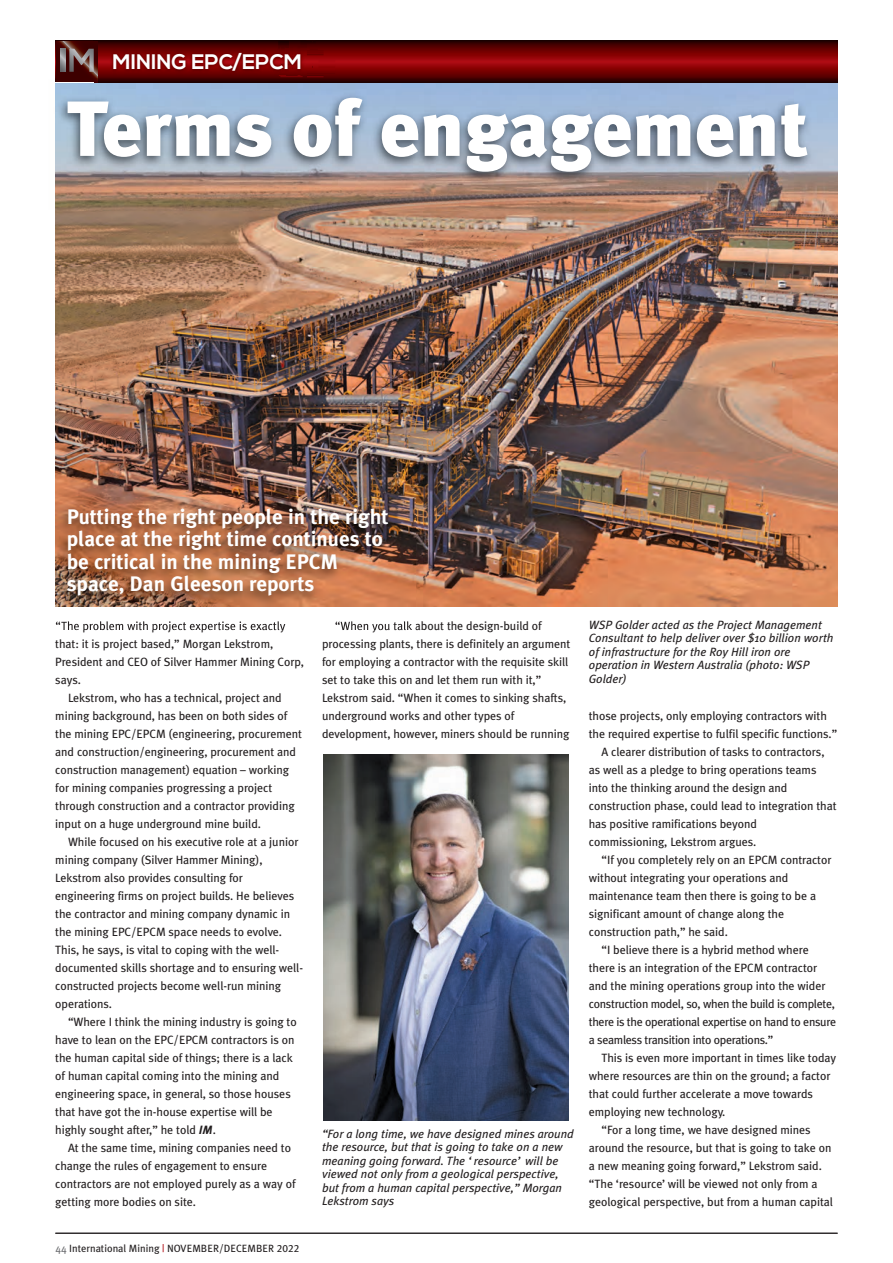
<style>
.page{position:relative;width:893px;height:1263px;background:#fff}
.page>*{position:absolute;margin:0;border:0;box-sizing:border-box;transform-origin:0 0}
.t1{font:900 78px "Meta Plus";color:#fff}
.t2{font:700 21px/22.5px "Meta Plus";color:#fff}
.t3{font:700 21px "Nexa";color:#fff}
.t4{font:12px/18px "Meta Plus";letter-spacing:-.005em;color:#231f20}
.t5{font:italic 12px/13.5px "Meta Plus";color:#231f20}
.t6{font:12px/18px "Meta Plus";letter-spacing:-.025em;color:#231f20}
.t7{font:10.5px "Meta Plus Book Caps";color:#231f20}
.s1{font-family:"Meta Plus Bold Caps";font-style:italic}
.s2{font-family:"Meta Plus";color:#6c6d70}
.s3{font-family:"Meta Plus"}
.s4{font-family:"Meta Plus";color:#b00d15}
</style>
<div class="page">
<img style="left:93px;top:40px;width:745px;height:39px">
<svg style="left:56px;top:41px;width:42px;height:38px"></svg>
<svg style="left:61px;top:49px;width:4px;height:23px"></svg>
<svg style="left:69px;top:49px;width:25px;height:23px"></svg>
<hr style="left:55px;top:1233px;width:783px;height:1px;background:#231f20">
<img style="left:98px;top:79px;width:740px;height:4px">
<img style="left:55px;top:79px;width:38px;height:1px">
<img style="left:323px;top:754px;width:245px;height:367px">
<img style="left:55px;top:210px;width:783px;height:396px">
<img style="left:55px;top:80px;width:38px;height:2px">
<svg style="left:93px;top:79px;width:5px;height:4px"></svg>
<img style="left:55px;top:83px;width:783px;height:127px">
<img style="left:55px;top:497px;width:361px;height:132px">
<img style="left:56px;top:621px;width:79px;height:8px">
<img style="left:335px;top:621px;width:73px;height:8px">
<p class="t3" style="left:113px;top:49px;width:191px">MINING EPC/EPCM</p>
<p class="t1" style="left:67px;top:99px;width:743px">Terms of engagement</p>
<p class="t2" style="left:67px;top:507px;width:323px">Putting the right people in the right place at the right time continues to be critical in the mining EPCM space, Dan Gleeson reports</p>
<p class="t4" style="left:55px;top:636px;width:250px">that: it is project based,” Morgan Lekstrom,<br>President and CEO of Silver Hammer Mining Corp, says.</p>
<p class="t4" style="left:55px;top:690px;width:248px;text-indent:13px">Lekstrom, who has a technical, project and mining background, has been on both sides of the mining EPC/EPCM (engineering, procurement and construction/engineering, procurement and construction management) equation – working for mining companies progressing a project through construction and a contractor providing input on a huge underground mine build.</p>
<p class="t4" style="left:55px;top:834px;width:249px;text-indent:13px">While focused on his executive role at a junior mining company (Silver Hammer Mining), Lekstrom also provides consulting for engineering firms on project builds. He believes the contractor and mining company dynamic in the mining EPC/EPCM space needs to evolve.<br>This, he says, is vital to coping with the well&shy;documented skills shortage and to ensuring well&shy;constructed projects become well-run mining operations.</p>
<p class="t4" style="left:55px;top:1014px;width:243px;text-indent:13px">“Where I think the mining industry is going to have to lean on the EPC/EPCM contractors is on the human capital side of things; there is a lack of human capital coming into the mining and engineering space, in general, so those houses that have got the in-house expertise will be highly sought after,” he told <span class="s1">IM</span>.</p>
<p class="t4" style="left:55px;top:1140px;width:242px;text-indent:13px">At the same time, mining companies need to change the rules of engagement to ensure contractors are not employed purely as a way of getting more bodies on site.</p>
<p class="t7" style="left:55px;top:1242px;width:245px"><span class="s2">44</span> <span class="s3">International Mining</span> <span class="s4">|</span> NOVEMBER/DECEMBER 2022</p>
<p class="t4" style="left:322px;top:618px;width:250px;text-indent:13px">“When you talk about the design-build of processing plants, there is definitely an argument for employing a contractor with the requisite skill set to take this on and let them run with it,” Lekstrom said. “When it comes to sinking shafts, underground works and other types of development, however, miners should be running</p>
<p class="t5" style="left:322px;top:1128px;width:253px">“For a long time, we have designed mines around the resource, but that is going to take on a new meaning going forward. The ‘resource’ will be viewed not only from a geological perspective, but from a human capital perspective,” Morgan Lekstrom says</p>
<p class="t5" style="left:589px;top:619px;width:246px">WSP Golder acted as the Project Management Consultant to help deliver over $10 billion worth of infrastructure for the Roy Hill iron ore operation in Western Australia (photo: WSP Golder)</p>
<p class="t4" style="left:589px;top:708px;width:250px">those projects, only employing contractors with the required expertise to fulfil specific functions.”</p>
<p class="t4" style="left:589px;top:744px;width:249px;text-indent:13px">A clearer distribution of tasks to contractors, as well as a pledge to bring operations teams into the thinking around the design and construction phase, could lead to integration that has positive ramifications beyond commissioning, Lekstrom argues.</p>
<p class="t4" style="left:589px;top:852px;width:244px;text-indent:13px">“If you completely rely on an EPCM contractor without integrating your operations and maintenance team then there is going to be a significant amount of change along the construction path,” he said.</p>
<p class="t6" style="left:589px;top:942px;width:249px;text-indent:13px">“I believe there is a hybrid method where there is an integration of the EPCM contractor and the mining operations group into the wider construction model, so, when the build is complete, there is the operational expertise on hand to ensure a seamless transition into operations.”</p>
<p class="t4" style="left:589px;top:1050px;width:249px;text-indent:13px">This is even more important in times like today where resources are thin on the ground; a factor that could further accelerate a move towards employing new technology.</p>
<p class="t4" style="left:589px;top:1122px;width:246px;text-indent:13px">“For a long time, we have designed mines around the resource, but that is going to take on a new meaning going forward,” Lekstrom said. “The ‘resource’ will be viewed not only from a geological perspective, but from a human capital</p>
</div>
